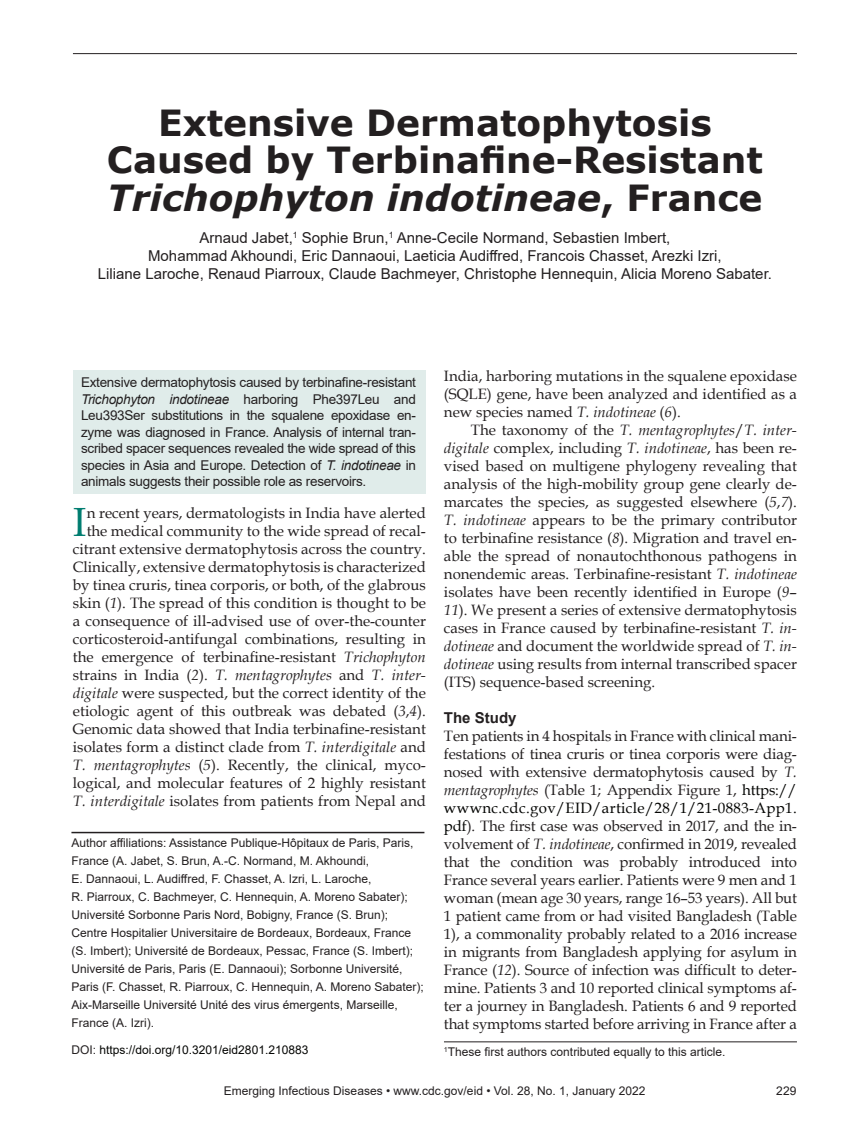
<style>
.page{position:relative;width:851px;height:1134px;background:#fff}
.page>*{position:absolute;margin:0;border:0;box-sizing:border-box;transform-origin:0 0}
.t1{font:40.8px "Book Antiqua";color:#007d70}
.t2{font:700 36px/37.5px "Verdana";color:#231f20;text-align:center}
.t3{font:15px/18px "Book Antiqua";color:#231f20;text-align:justify}
.t4{font:15px/18px "Arial";color:#231f20;text-align:center}
.t5{font:700 15px "Arial";color:#231f20}
.t6{font:13.5px/16.5px "Arial";letter-spacing:-.02em;color:#231f20;text-align:justify}
.t7{font:12px/18px "Arial";color:#231f20}
.t8{font:12px "Arial";color:#040503}
.s1{font-style:italic}
.s2{color:#040503}
.s3{color:#231f20}
</style>
<div class="page">
<hr style="left:73px;top:53px;width:723px;height:1px;background:#231f20">
<hr style="left:71px;top:832px;width:353px;height:1px;background:#231f20">
<div style="left:73px;top:370px;width:353px;height:124px;background:#e0ecea"></div>
<hr style="left:444px;top:1041px;width:353px;height:1px;background:#231f20">
<h2 class="t2" style="left:107px;top:103px;width:657px">Extensive Dermatophytosis<br>Caused by Terbinafine-Resistant<br><span class="s1">Trichophyton indotineae</span>, France</h2>
<p class="t4" style="left:98px;top:229px;width:675px">Arnaud Jabet,<sup>1</sup> Sophie Brun,<sup>1</sup> Anne-Cecile Normand, Sebastien Imbert,<br>Mohammad Akhoundi, Eric Dannaoui, Laeticia Audiffred, Francois Chasset, Arezki Izri,<br>Liliane Laroche, Renaud Piarroux, Claude Bachmeyer, Christophe Hennequin, Alicia Moreno Sabater.</p>
<p class="t3" style="left:444px;top:367px;width:354px">India, harboring mutations in the squalene epoxidase (SQLE) gene, have been analyzed and identified as a new species named <span class="s1">T. indotineae</span> (<span class="s1">6</span>).</p>
<p class="t3" style="left:444px;top:421px;width:354px;text-indent:27px">The taxonomy of the <span class="s1">T. mentagrophytes</span>/<span class="s1">T. inter&shy;digitale</span> complex, including <span class="s1">T. indotineae</span>, has been re&shy;vised based on multigene phylogeny revealing that analysis of the high-mobility group gene clearly de&shy;marcates the species, as suggested elsewhere (<span class="s1">5</span>,<span class="s1">7</span>).<br><span class="s1">T. indotineae</span> appears to be the primary contributor to terbinafine resistance (<span class="s1">8</span>). Migration and travel en&shy;able the spread of nonautochthonous pathogens in nonendemic areas. Terbinafine-resistant <span class="s1">T. indotineae </span>isolates have been recently identified in Europe (<span class="s1">9</span>– <span class="s1">11</span>). We present a series of extensive dermatophytosis cases in France caused by terbinafine-resistant <span class="s1">T. in&shy;dotineae</span> and document the worldwide spread of <span class="s1">T. in&shy;dotineae</span> using results from internal transcribed spacer (ITS) sequence-based screening.</p>
<p class="t5" style="left:444px;top:708px;width:74px">The Study</p>
<p class="t3" style="left:444px;top:727px;width:354px">Ten patients in 4 hospitals in France with clinical mani&shy;festations of tinea cruris or tinea corporis were diag&shy;nosed with extensive dermatophytosis caused by <span class="s1">T. mentagrophytes</span> (Table 1; Appendix Figure 1, <span class="s2">https:// wwwnc.cdc.gov/EID/article/28/1/21-0883-App1. pdf</span>). The first case was observed in 2017, and the in&shy;volvement of <span class="s1">T. indotineae</span>, confirmed in 2019, revealed that the condition was probably introduced into France several years earlier. Patients were 9 men and 1 woman (mean age 30 years, range 16–53 years). All but 1 patient came from or had visited Bangladesh (Table 1), a commonality probably related to a 2016 increase in migrants from Bangladesh applying for asylum in France (<span class="s1">12</span>). Source of infection was difficult to deter&shy;mine. Patients 3 and 10 reported clinical symptoms af&shy;ter a journey in Bangladesh. Patients 6 and 9 reported that symptoms started before arriving in France after a</p>
<p class="t6" style="left:81px;top:374px;width:336px">Extensive dermatophytosis caused by terbinafine-resistant <span class="s1">Trichophyton indotineae</span> harboring Phe397Leu and Leu393Ser substitutions in the squalene epoxidase en&shy;zyme was diagnosed in France. Analysis of internal tran&shy;scribed spacer sequences revealed the wide spread of this species in Asia and Europe. Detection of <span class="s1">T. indotineae</span> in animals suggests their possible role as reservoirs.</p>
<p class="t3" style="left:73px;top:504px;width:354px;text-align:right">n recent years, dermatologists in India have alerted the medical community to the wide spread of recal&shy;citrant extensive dermatophytosis across the country.<br>Clinically, extensive dermatophytosis is characterized by tinea cruris, tinea corporis, or both, of the glabrous skin (<span class="s1">1</span>). The spread of this condition is thought to be a consequence of ill-advised use of over-the-counter corticosteroid-antifungal combinations, resulting in the emergence of terbinafine-resistant <span class="s1">Trichophyton </span>strains in India (<span class="s1">2</span>). <span class="s1">T. mentagrophytes</span> and <span class="s1">T. inter&shy;digitale</span> were suspected, but the correct identity of the etiologic agent of this outbreak was debated (<span class="s1">3</span>,<span class="s1">4</span>).<br>Genomic data showed that India terbinafine-resistant isolates form a distinct clade from <span class="s1">T. interdigitale</span> and <span class="s1">T. mentagrophytes</span> (<span class="s1">5</span>). Recently, the clinical, myco&shy;logical, and molecular features of 2 highly resistant <span class="s1">T. interdigitale</span> isolates from patients from Nepal and</p>
<h1 class="t1" style="left:73px;top:494px;width:15px">I</h1>
<p class="t7" style="left:71px;top:834px;width:354px">Author affiliations: Assistance Publique-Hôpitaux de Paris, Paris, France (A. Jabet, S. Brun, A.-C. Normand, M. Akhoundi,<br>E. Dannaoui, L. Audiffred, F. Chasset, A. Izri, L. Laroche,<br>R. Piarroux, C. Bachmeyer, C. Hennequin, A. Moreno Sabater); Université Sorbonne Paris Nord, Bobigny, France (S. Brun); Centre Hospitalier Universitaire de Bordeaux, Bordeaux, France (S. Imbert); Université de Bordeaux, Pessac, France (S. Imbert); Université de Paris, Paris (E. Dannaoui); Sorbonne Université, Paris (F. Chasset, R. Piarroux, C. Hennequin, A. Moreno Sabater); Aix-Marseille Université Unité des virus émergents, Marseille, France (A. Izri).</p>
<p class="t8" style="left:71px;top:1041px;width:238px"><span class="s3">DOI:</span> https://doi.org/10.3201/eid2801.210883</p>
<p class="t7" style="left:444px;top:1042px;width:283px"><sup>1</sup>These first authors contributed equally to this article.</p>
<p class="t7" style="left:224px;top:1082px;width:423px">Emerging Infectious Diseases • www.cdc.gov/eid • Vol. 28, No. 1, January 2022</p>
<p class="t7" style="left:776px;top:1082px;width:22px">229</p>
</div>
